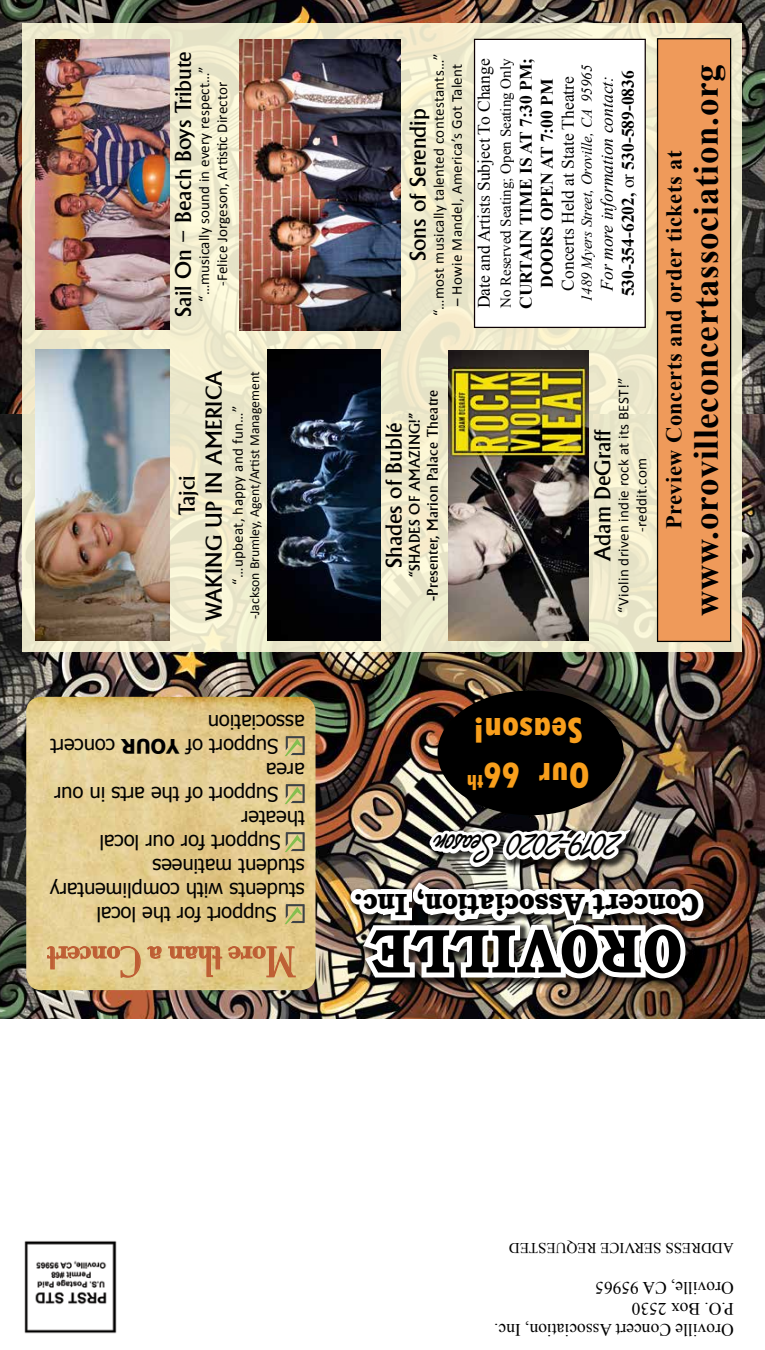
<style>
.page{position:relative;width:765px;height:1350px;background:#fff}
.page>*{position:absolute;margin:0;border:0;box-sizing:border-box;transform-origin:0 0}
.t1{font:60px "Cushing Itc TEE Heav";color:#000}
.t2{font:41.25px "Arabella";color:#000}
.t3{font:37.5px "Mona Lisa Solid ITCTT";color:#be5e34}
.t4{font:800 condensed 37.5px/45px "Tw Cen";color:#f99f1c}
.t5{font:700 35px "Times New Roman";letter-spacing:.02em;color:#000}
.t6{font:30px "Cushing Itc TEE Heav";color:#000}
.t7{font:500 22.5px/27px "Adelon";color:#000;text-align:center}
.t8{font:700 22.5px "Times New Roman";letter-spacing:.02em;color:#000}
.t9{font:20px "Tahoma";color:#000}
.t10{font:17.5px/21px "Times New Roman";color:#000}
.t11{font:italic 17.5px/21px "Times New Roman";color:#000;text-align:center}
.t12{font:700 17.5px/21px "Times New Roman";color:#000;text-align:center}
.t13{font:15px/18px "Calibri";letter-spacing:.015em;color:#000;text-align:center}
.t14{font:15px "Times New Roman";color:#000}
.t15{font:500 15px/18px "Adelon";letter-spacing:.02em;color:#000;text-align:center}
.t16{font:italic 15px "Times New Roman";color:#000}
.t17{font:13.75px "Calibri";color:#000}
.s1{font-weight:700}
.s2{font-weight:700;font-style:normal}
.s3{font-style:normal}
</style>
<div class="page">
<img style="left:0;top:0;width:765px;height:415px">
<img style="left:0;top:415px;width:765px;height:604px">
<svg style="left:22px;top:23px;width:720px;height:628px;background:#ede8cb"></svg>
<img style="left:342px;top:744px;width:370px;height:275px">
<img style="left:24px;top:1241px;width:93px;height:93px">
<div style="left:658px;top:39px;width:73px;height:602px;background:#ef9a5a"></div>
<div style="left:657px;top:38px;width:74px;height:604px;border:1px solid #000"></div>
<div style="left:475px;top:39px;width:170px;height:288px;background:#fff"></div>
<div style="left:474px;top:39px;width:172px;height:289px;border:1px solid #0d0004"></div>
<div style="left:438px;top:691px;width:186px;height:124px;background:#000;border-radius:50%"></div>
<img style="left:26px;top:697px;width:290px;height:293px">
<svg style="left:46px;top:945px;width:250px;height:38px;background:#ddbb81"></svg>
<svg style="left:285px;top:904px;width:20px;height:20px"></svg>
<svg style="left:285px;top:832px;width:20px;height:20px"></svg>
<svg style="left:285px;top:784px;width:20px;height:20px"></svg>
<svg style="left:285px;top:736px;width:20px;height:20px"></svg>
<img style="left:36px;top:350px;width:134px;height:291px">
<img style="left:449px;top:351px;width:139px;height:289px">
<img style="left:239px;top:39px;width:161px;height:291px">
<img style="left:268px;top:350px;width:113px;height:291px">
<img style="left:36px;top:40px;width:134px;height:289px">
<h3 class="t7" style="left:170px;top:317px;width:267px;rotate:-90deg">Sail On – Beach Boys Tribute</h3>
<p class="t13" style="left:196px;top:302px;width:237px;rotate:-90deg">“…musically sound in every respect…” -Felice Jorgeson, Artistic Director</p>
<h3 class="t7" style="left:173px;top:620px;width:251px;rotate:-90deg">Tajci<br>WAKING UP IN AMERICA</h3>
<p class="t17" style="left:249px;top:619px;width:250px;rotate:-90deg">-Jackson Brumley, Agent/Artist Management</p>
<p class="t13" style="left:230px;top:585px;width:180px;rotate:-90deg">“…upbeat, happy and fun…”</p>
<h3 class="t9" style="left:305px;top:735px;width:98px;rotate:-180deg">association</h3>
<h3 class="t9" style="left:278px;top:759px;width:230px;rotate:-180deg">Support of <span class="s1">YOUR</span> concert</h3>
<h3 class="t9" style="left:305px;top:783px;width:40px;rotate:-180deg">area</h3>
<h3 class="t9" style="left:278px;top:807px;width:226px;rotate:-180deg">Support of the arts in our</h3>
<h3 class="t9" style="left:305px;top:831px;width:65px;rotate:-180deg">theater</h3>
<h3 class="t9" style="left:281px;top:855px;width:183px;rotate:-180deg">Support for our local</h3>
<h3 class="t9" style="left:305px;top:879px;width:154px;rotate:-180deg">student matinees</h3>
<h3 class="t9" style="left:305px;top:903px;width:256px;rotate:-180deg">students with complimentary</h3>
<h3 class="t9" style="left:277px;top:927px;width:182px;rotate:-180deg">Support for the local</h3>
<h3 class="t3" style="left:295px;top:983px;width:249px;rotate:-180deg">More than a Concert</h3>
<p class="t13" style="left:431px;top:316px;width:265px;rotate:-90deg">“…most musically talented contestants…”</p>
<p class="t13" style="left:449px;top:306px;width:244px;rotate:-90deg">– Howie Mandel, America’s Got Talent</p>
<h3 class="t7" style="left:404px;top:261px;width:155px;rotate:-90deg">Sons of Serendip</h3>
<p class="t10" style="left:473px;top:308px;width:251px;rotate:-90deg">Date and Artists Subject To Change</p>
<p class="t14" style="left:497px;top:308px;width:251px;rotate:-90deg">No Reserved Seating; Open Seating Only</p>
<p class="t12" style="left:515px;top:309px;width:253px;rotate:-90deg">CURTAIN TIME IS AT 7:30 PM;<br>DOORS OPEN AT 7:00 PM</p>
<p class="t10" style="left:557px;top:291px;width:216px;rotate:-90deg">Concerts Held at State Theatre</p>
<p class="t16" style="left:578px;top:302px;width:239px;rotate:-90deg">1489 Myers Street, Oroville, CA 95965</p>
<p class="t11" style="left:596px;top:296px;width:228px;rotate:-90deg">For more information contact:<br><span class="s2">530-354-6202,</span> <span class="s3">or</span> <span class="s2">530-589-0836</span></p>
<p class="t15" style="left:406px;top:601px;width:212px;rotate:-90deg">“SHADES OF AMAZING!” -Presenter, Marion Palace Theatre</p>
<h3 class="t7" style="left:380px;top:568px;width:147px;rotate:-90deg">Shades of Bublé</h3>
<p class="t13" style="left:616px;top:613px;width:236px;rotate:-90deg">“Violin driven indie rock at its BEST!” -reddit.com</p>
<h3 class="t7" style="left:589px;top:561px;width:133px;rotate:-90deg">Adam DeGraff</h3>
<h3 class="t8" style="left:661px;top:529px;width:380px;rotate:-90deg">Preview Concerts and order tickets at</h3>
<h3 class="t5" style="left:687px;top:616px;width:553px;rotate:-90deg">www.orovilleconcertassociation.org</h3>
<h3 class="t4" style="left:590px;top:798px;width:125px;rotate:-180deg">Our 66<sup>th<br></sup>Season!</h3>
<h2 class="t2" style="left:618px;top:876px;width:183px;rotate:-180deg">2019-2020 Season</h2>
<h3 class="t6" style="left:700px;top:925px;width:348px;rotate:-180deg">Concert Association, Inc.</h3>
<h1 class="t1" style="left:683px;top:992px;width:314px;rotate:-180deg">OROVILLE</h1>
<p class="t14" style="left:734px;top:1256px;width:226px;rotate:-180deg">ADDRESS SERVICE REQUESTED</p>
<p class="t10" style="left:734px;top:1340px;width:241px;rotate:-180deg">Oroville Concert Association, Inc.<br>P.O. Box 2530<br>Oroville, CA 95965</p>
</div>
